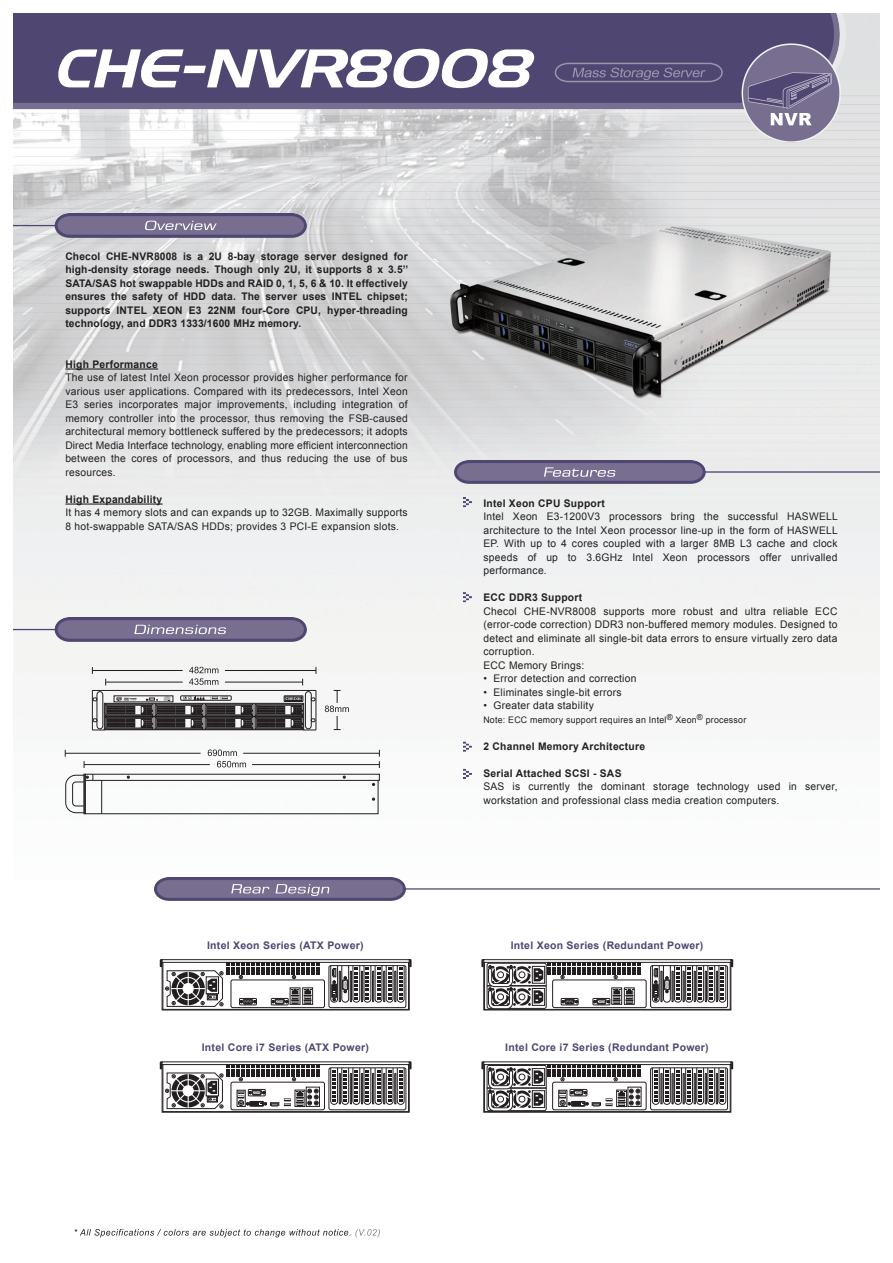
<style>
.page{position:relative;width:893px;height:1263px;background:#fff}
.page>*{position:absolute;margin:0;border:0;box-sizing:border-box;transform-origin:0 0}
.t1{font:10.5px/13.5px "Arial";letter-spacing:.025em;color:#231f20}
.t2{font:700 10.5px/13.5px "Arial";letter-spacing:.015em;color:#231f20;text-align:justify}
.t3{font:700 10.5px "Arial";letter-spacing:.025em;color:#4f4772}
.t4{font:9px "Arial";letter-spacing:.025em;color:#231f20}
.s1{font-weight:700}
</style>
<div class="page">
<img style="left:13px;top:13px;width:867px;height:1225px">
<img style="left:13px;top:13px;width:833px;height:130px">
<img style="left:13px;top:214px;width:294px;height:23px">
<hr style="left:65px;top:368px;width:93px;height:2px;background:#231f20">
<hr style="left:65px;top:503px;width:98px;height:2px;background:#231f20">
<svg style="left:555px;top:63px;width:168px;height:19px;background:#625b81"></svg>
<svg style="left:58px;top:49px;width:477px;height:39px"></svg>
<img style="left:464px;top:498px;width:7px;height:280px">
<img style="left:13px;top:618px;width:294px;height:23px">
<img style="left:155px;top:877px;width:725px;height:24px">
<img style="left:454px;top:460px;width:426px;height:24px">
<svg style="left:65px;top:774px;width:314px;height:40px"></svg>
<hr style="left:65px;top:753px;width:136px;height:1px;background:#231f20">
<hr style="left:243px;top:753px;width:136px;height:1px;background:#231f20">
<hr style="left:84px;top:764px;width:126px;height:1px;background:#231f20">
<hr style="left:252px;top:764px;width:127px;height:1px;background:#231f20">
<svg style="left:379px;top:750px;width:1px;height:18px"></svg>
<svg style="left:208px;top:749px;width:38px;height:18px"></svg>
<div style="left:484px;top:962px;width:246px;height:48px;border:1px solid #231f20"></div>
<div style="left:483px;top:959px;width:248px;height:4px;border:1px solid #231f20"></div>
<div style="left:650px;top:965px;width:78px;height:43px;border:1px solid #231f20;border-radius:2px"></div>
<div style="left:552px;top:980px;width:94px;height:28px;border:1px solid #231f20;border-radius:2px"></div>
<svg style="left:652px;top:959px;width:81px;height:43px"></svg>
<div style="left:705px;top:971px;width:2px;height:31px;border:1px solid #231f20"></div>
<div style="left:694px;top:971px;width:2px;height:31px;border:1px solid #231f20"></div>
<div style="left:683px;top:971px;width:1px;height:31px;border:1px solid #231f20"></div>
<div style="left:672px;top:971px;width:1px;height:31px;border:1px solid #231f20"></div>
<div style="left:661px;top:971px;width:1px;height:31px;border:1px solid #231f20"></div>
<svg style="left:481px;top:959px;width:160px;height:50px"></svg>
<div style="left:484px;top:1064px;width:246px;height:48px;border:1px solid #231f20"></div>
<div style="left:483px;top:1061px;width:248px;height:4px;border:1px solid #231f20"></div>
<div style="left:650px;top:1067px;width:78px;height:43px;border:1px solid #231f20;border-radius:2px"></div>
<div style="left:552px;top:1082px;width:94px;height:28px;border:1px solid #231f20;border-radius:2px"></div>
<svg style="left:652px;top:1061px;width:81px;height:44px"></svg>
<div style="left:705px;top:1073px;width:2px;height:31px;border:1px solid #231f20"></div>
<div style="left:694px;top:1073px;width:2px;height:31px;border:1px solid #231f20"></div>
<div style="left:683px;top:1073px;width:1px;height:31px;border:1px solid #231f20"></div>
<div style="left:672px;top:1073px;width:1px;height:31px;border:1px solid #231f20"></div>
<div style="left:661px;top:1073px;width:1px;height:31px;border:1px solid #231f20"></div>
<svg style="left:481px;top:1061px;width:160px;height:50px"></svg>
<div style="left:163px;top:962px;width:246px;height:48px;border:1px solid #231f20"></div>
<div style="left:162px;top:959px;width:247px;height:4px;border:1px solid #231f20"></div>
<div style="left:329px;top:965px;width:77px;height:43px;border:1px solid #231f20;border-radius:2px"></div>
<div style="left:231px;top:980px;width:94px;height:28px;border:1px solid #231f20;border-radius:2px"></div>
<svg style="left:330px;top:959px;width:82px;height:43px"></svg>
<div style="left:383px;top:971px;width:2px;height:31px;border:1px solid #231f20"></div>
<div style="left:372px;top:971px;width:2px;height:31px;border:1px solid #231f20"></div>
<div style="left:361px;top:971px;width:2px;height:31px;border:1px solid #231f20"></div>
<div style="left:350px;top:971px;width:2px;height:31px;border:1px solid #231f20"></div>
<div style="left:339px;top:971px;width:2px;height:31px;border:1px solid #231f20"></div>
<svg style="left:160px;top:959px;width:159px;height:48px"></svg>
<div style="left:163px;top:1064px;width:246px;height:48px;border:1px solid #231f20"></div>
<div style="left:162px;top:1061px;width:247px;height:4px;border:1px solid #231f20"></div>
<div style="left:329px;top:1067px;width:77px;height:43px;border:1px solid #231f20;border-radius:2px"></div>
<div style="left:231px;top:1082px;width:94px;height:28px;border:1px solid #231f20;border-radius:2px"></div>
<svg style="left:330px;top:1061px;width:82px;height:44px"></svg>
<div style="left:383px;top:1073px;width:2px;height:31px;border:1px solid #231f20"></div>
<div style="left:372px;top:1073px;width:2px;height:31px;border:1px solid #231f20"></div>
<div style="left:361px;top:1073px;width:2px;height:31px;border:1px solid #231f20"></div>
<div style="left:350px;top:1073px;width:2px;height:31px;border:1px solid #231f20"></div>
<div style="left:339px;top:1073px;width:2px;height:31px;border:1px solid #231f20"></div>
<div style="left:306px;top:1087px;width:14px;height:19px;border:1px solid #231f20"></div>
<svg style="left:160px;top:1061px;width:159px;height:48px"></svg>
<svg style="left:325px;top:690px;width:24px;height:40px"></svg>
<svg style="left:92px;top:667px;width:225px;height:63px"></svg>
<svg style="left:75px;top:1229px;width:305px;height:8px"></svg>
<svg style="left:771px;top:113px;width:41px;height:12px"></svg>
<svg style="left:145px;top:221px;width:72px;height:9px"></svg>
<svg style="left:544px;top:467px;width:71px;height:10px"></svg>
<svg style="left:134px;top:625px;width:92px;height:9px"></svg>
<svg style="left:231px;top:884px;width:38px;height:9px"></svg>
<svg style="left:276px;top:884px;width:53px;height:12px"></svg>
<p class="t2" style="left:65px;top:250px;width:344px">Checol CHE-NVR8008 is a 2U 8-bay storage server designed for high-density storage needs. Though only 2U, it supports 8 x 3.5’’ SATA/SAS hot swappable HDDs and RAID 0, 1, 5, 6 &amp; 10. It effectively ensures the safety of HDD data. The server uses INTEL chipset; supports INTEL XEON E3 22NM four-Core CPU, hyper-threading technology, and DDR3 1333/1600 MHz memory.</p>
<p class="t1" style="left:65px;top:358px;width:344px"><span class="s1">High Performance<br></span>The use of latest Intel Xeon processor provides higher performance for various user applications. Compared with its predecessors, Intel Xeon E3 series incorporates major improvements, including integration of memory controller into the processor, thus removing the FSB-caused architectural memory bottleneck suffered by the predecessors; it adopts Direct Media Interface technology, enabling more efficient interconnection between the cores of processors, and thus reducing the use of bus resources.</p>
<p class="t1" style="left:65px;top:493px;width:344px"><span class="s1">High Expandability<br></span>It has 4 memory slots and can expands up to 32GB. Maximally supports<br>8 hot-swappable SATA/SAS HDDs; provides 3 PCI-E expansion slots.</p>
<p class="t1" style="left:483px;top:496px;width:356px"><span class="s1">Intel Xeon CPU Support<br></span>Intel Xeon E3-1200V3 processors bring the successful HASWELL architecture to the Intel Xeon processor line-up in the form of HASWELL EP. With up to 4 cores coupled with a larger 8MB L3 cache and clock speeds of up to 3.6GHz Intel Xeon processors offer unrivalled performance.</p>
<p class="t1" style="left:483px;top:591px;width:356px"><span class="s1">ECC DDR3 Support<br></span>Checol CHE-NVR8008 supports more robust and ultra reliable ECC (error-code correction) DDR3 non-buffered memory modules. Designed to detect and eliminate all single-bit data errors to ensure virtually zero data corruption.<br>ECC Memory Brings:</p>
<p class="t1" style="left:483px;top:672px;width:155px">• Error detection and correction</p>
<p class="t1" style="left:483px;top:685px;width:140px">• Eliminates single-bit errors</p>
<p class="t1" style="left:483px;top:699px;width:112px">• Greater data stability</p>
<p class="t4" style="left:483px;top:713px;width:264px">Note: ECC memory support requires an Intel<sup>®</sup> Xeon<sup>®</sup> processor</p>
<p class="t2" style="left:483px;top:739px;width:163px">2 Channel Memory Architecture</p>
<p class="t1" style="left:483px;top:766px;width:356px"><span class="s1">Serial Attached SCSI - SAS<br></span>SAS is currently the dominant storage technology used in server, workstation and professional class media creation computers.</p>
<p class="t3" style="left:207px;top:938px;width:158px">Intel Xeon Series (ATX Power)</p>
<p class="t3" style="left:202px;top:1040px;width:169px">Intel Core i7 Series (ATX Power)</p>
<p class="t3" style="left:511px;top:938px;width:194px">Intel Xeon Series (Redundant Power)</p>
<p class="t3" style="left:505px;top:1040px;width:205px">Intel Core i7 Series (Redundant Power)</p>
</div>
